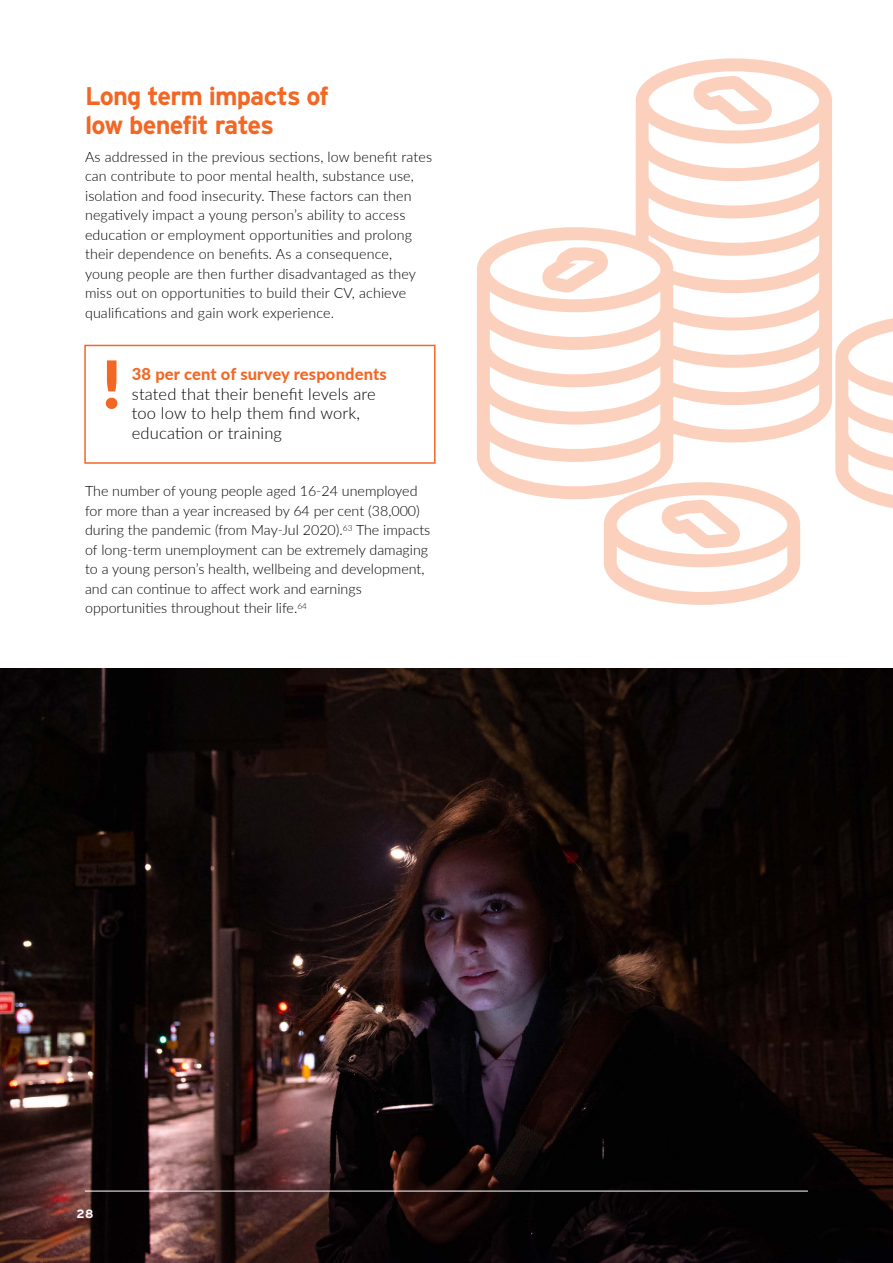
<style>
.page{position:relative;width:893px;height:1263px;background:#fff}
.page>*{position:absolute;margin:0;border:0;box-sizing:border-box;transform-origin:0 0}
.t1{font:900 66px "Lato";color:#f26724}
.t2{font:700 25.5px/28.5px "Interstate";letter-spacing:-.03em;color:#f26724}
.t3{font:300 16.5px/19.5px "Lato";letter-spacing:.01em;color:#000}
.t4{font:800 16.5px "Lato";letter-spacing:.01em;color:#f26724}
.t5{font:300 14.25px/19.5px "Lato";letter-spacing:.01em;color:#000}
.t6{font:700 12px "Interstate";color:#fff}
</style>
<div class="page">
<svg style="left:835px;top:318px;width:58px;height:190px"></svg>
<svg style="left:477px;top:58px;width:355px;height:441px"></svg>
<svg style="left:693px;top:76px;width:80px;height:48px"></svg>
<svg style="left:542px;top:247px;width:67px;height:46px"></svg>
<svg style="left:604px;top:482px;width:196px;height:123px"></svg>
<div style="left:84px;top:345px;width:352px;height:119px;border:2px solid #f26724"></div>
<img style="left:0;top:668px;width:893px;height:595px">
<hr style="left:85px;top:1191px;width:723px;height:1px;background:#fff">
<h2 class="t2" style="left:85px;top:82px;width:245px">Long term impacts of low benefit rates</h2>
<p class="t5" style="left:85px;top:147px;width:349px">As addressed in the previous sections, low benefit rates can contribute to poor mental health, substance use, isolation and food insecurity. These factors can then negatively impact a young person’s ability to access education or employment opportunities and prolong their dependence on benefits. As a consequence, young people are then further disadvantaged as they miss out on opportunities to build their CV, achieve qualifications and gain work experience.</p>
<h1 class="t1" style="left:102px;top:335px;width:21px">!</h1>
<p class="t4" style="left:132px;top:362px;width:257px">38 per cent of survey respondents</p>
<p class="t3" style="left:132px;top:383px;width:245px">stated that their benefit levels are too low to help them find work, education or training</p>
<p class="t5" style="left:85px;top:481px;width:347px">The number of young people aged 16-24 unemployed for more than a year increased by 64 per cent (38,000) during the pandemic (from May-Jul 2020).<sup>63</sup> The impacts of long-term unemployment can be extremely damaging to a young person’s health, wellbeing and development, and can continue to affect work and earnings opportunities throughout their life.<sup>64</sup></p>
<p class="t6" style="left:76px;top:1206px;width:19px">28</p>
</div>
